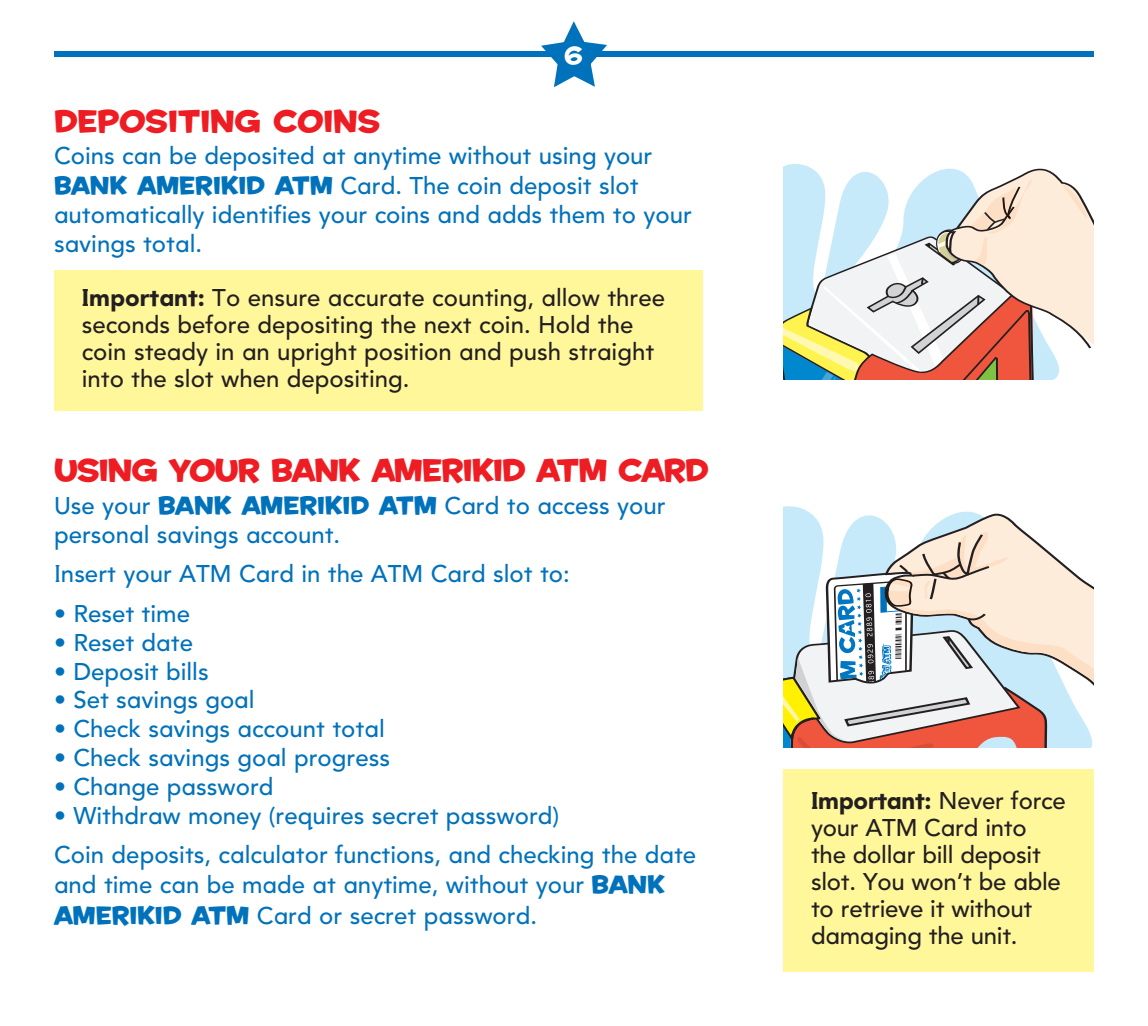
<style>
.page{position:relative;width:1148px;height:1026px;background:#fff}
.page>*{position:absolute;margin:0;border:0;box-sizing:border-box;transform-origin:0 0}
.t1{font:30px "House A Rama Kingpin";letter-spacing:-.025em;color:#ee1d23}
.t2{font:30px "House A Rama Kingpin";color:#ee1d23}
.t3{font:500 24px/29.4px "Avenir Kid";color:#0072bc}
.t4{font:500 24px/27px "Avenir Kid";color:#231f20}
.t5{font:24px "House A Rama Kingpin";color:#fff}
.s1{font-family:"House A Rama Kingpin";font-weight:400}
.s2{font-weight:900}
</style>
<div class="page">
<div style="left:54px;top:51px;width:1040px;height:6px;background:#0072bc"></div>
<svg style="left:541px;top:21px;width:66px;height:66px"></svg>
<svg style="left:783px;top:164px;width:311px;height:215px"></svg>
<svg style="left:783px;top:506px;width:311px;height:242px"></svg>
<div style="left:54px;top:270px;width:648px;height:140px;background:#fff79a"></div>
<div style="left:783px;top:769px;width:311px;height:203px;background:#fff79a"></div>
<p class="t5" style="left:564px;top:42px;width:20px">6</p>
<p class="t2" style="left:54px;top:104px;width:328px">DEPOSITING COINS</p>
<p class="t3" style="left:54px;top:143px;width:639px">Coins can be deposited at anytime without using your <span class="s1">BANK AMERIKID ATM</span> Card. The coin deposit slot automatically identifies your coins and adds them to your savings total.</p>
<p class="t4" style="left:82px;top:286px;width:585px"><span class="s2">Important:</span> To ensure accurate counting, allow three seconds before depositing the next coin. Hold the coin steady in an upright position and push straight into the slot when depositing.</p>
<p class="t1" style="left:54px;top:453px;width:656px">USING YOUR BANK AMERIKID ATM CARD</p>
<p class="t3" style="left:54px;top:493px;width:613px">Use your <span class="s1">BANK AMERIKID ATM</span> Card to access your personal savings account.</p>
<p class="t3" style="left:54px;top:561px;width:517px">Insert your ATM Card in the ATM Card slot to:</p>
<p class="t3" style="left:54px;top:601px;width:138px">• Reset time</p>
<p class="t3" style="left:54px;top:630px;width:141px">• Reset date</p>
<p class="t3" style="left:54px;top:659px;width:156px">• Deposit bills</p>
<p class="t3" style="left:54px;top:687px;width:202px">• Set savings goal</p>
<p class="t3" style="left:54px;top:716px;width:332px">• Check savings account total</p>
<p class="t3" style="left:54px;top:745px;width:337px">• Check savings goal progress</p>
<p class="t3" style="left:54px;top:774px;width:221px">• Change password</p>
<p class="t3" style="left:54px;top:797px;width:644px;line-height:39.6px">• Withdraw money (requires secret password)<br>Coin deposits, calculator functions, and checking the date</p>
<p class="t3" style="left:54px;top:872px;width:612px;line-height:30.3px">and time can be made at anytime, without your <span class="s1">BANK<br>AMERIKID ATM</span> Card or secret password.</p>
<p class="t4" style="left:811px;top:789px;width:256px"><span class="s2">Important:</span> Never force your ATM Card into the dollar bill deposit slot. You won’t be able to retrieve it without damaging the unit.</p>
</div>
